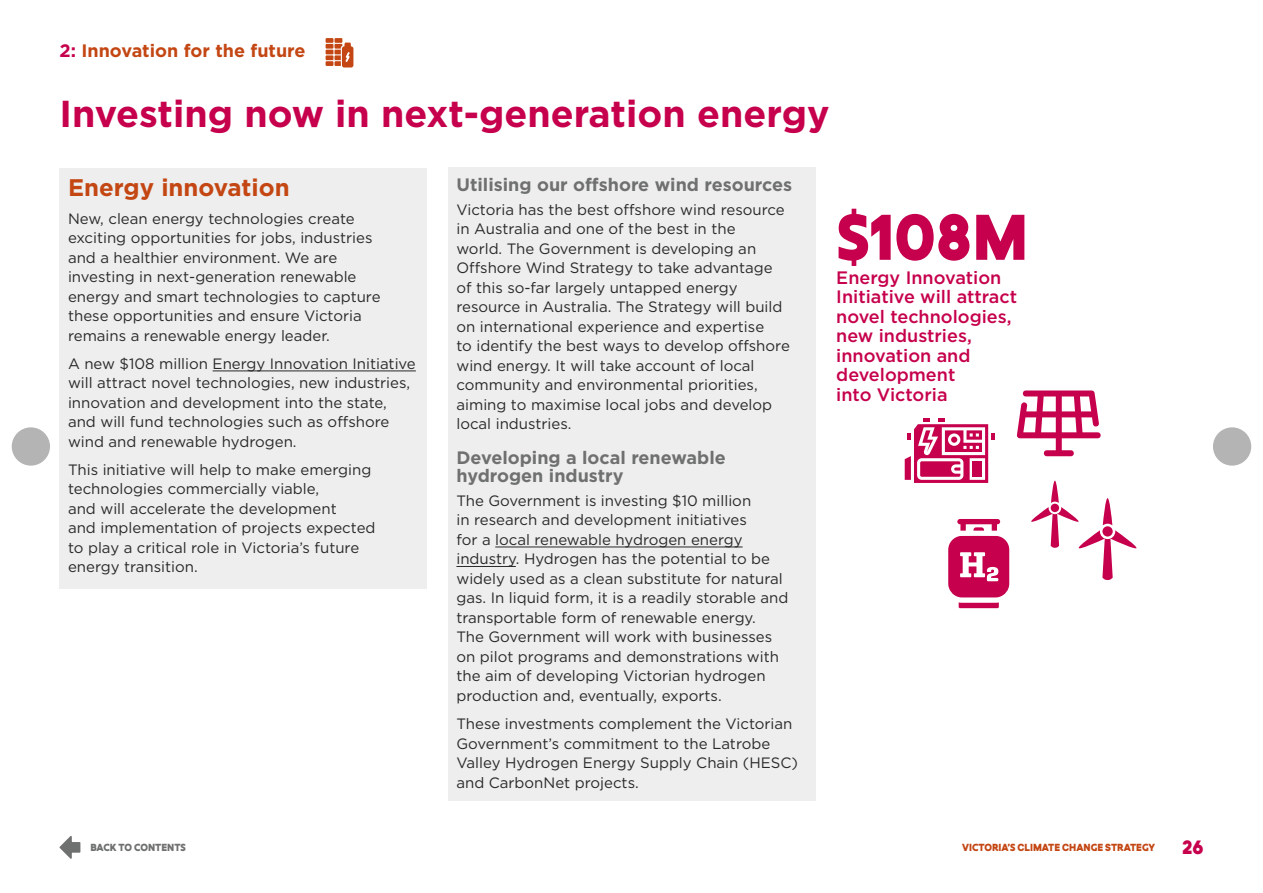
<style>
.page{position:relative;width:1263px;height:893px;background:#fff}
.page>*{position:absolute;margin:0;border:0;box-sizing:border-box;transform-origin:0 0}
.t1{font:75px "Devinyl";color:#c6004c}
.t2{font:700 37.5px "Gotham";color:#c6004c}
.t3{font:700 24px "Gotham";color:#c34613}
.t4{font:500 18px/19.5px "Gotham";color:#c6004c}
.t5{font:700 18px/18px "Gotham";color:#6f7170}
.t6{font:700 18px "Gotham";color:#c34613}
.t7{font:15px/19.5px "Gotham";color:#292929}
.t8{font:12px "Devinyl";color:#c34613}
.t9{font:12px "Devinyl";color:#6f7170}
.s1{color:#c6004c}
.s2{font-size:22.5px;color:#c6004c}
</style>
<div class="page">
<div style="left:60px;top:168px;width:367px;height:420px;background:#eee"></div>
<hr style="left:213px;top:371px;width:203px;height:1px;background:#292929">
<div style="left:448px;top:168px;width:367px;height:633px;background:#eee"></div>
<hr style="left:495px;top:547px;width:248px;height:1px;background:#292929">
<hr style="left:456px;top:566px;width:60px;height:1px;background:#292929">
<svg style="left:905px;top:418px;width:89px;height:65px"></svg>
<svg style="left:1031px;top:481px;width:106px;height:99px"></svg>
<svg style="left:1017px;top:390px;width:84px;height:66px"></svg>
<svg style="left:948px;top:519px;width:61px;height:89px"></svg>
<svg style="left:60px;top:836px;width:20px;height:23px"></svg>
<div style="left:12px;top:427px;width:38px;height:39px;background:#b3b4b3;border-radius:50%"></div>
<div style="left:1213px;top:427px;width:38px;height:39px;background:#b3b4b3;border-radius:50%"></div>
<svg style="left:326px;top:38px;width:27px;height:29px"></svg>
<p class="t6" style="left:60px;top:41px;width:247px"><span class="s1">2:</span> Innovation for the future</p>
<h2 class="t2" style="left:60px;top:92px;width:771px">Investing now in next-generation energy</h2>
<h3 class="t3" style="left:68px;top:174px;width:223px">Energy innovation</h3>
<p class="t7" style="left:68px;top:209px;width:314px">New, clean energy technologies create exciting opportunities for jobs, industries and a healthier environment. We are investing in next-generation renewable energy and smart technologies to capture these opportunities and ensure Victoria remains a renewable energy leader.</p>
<p class="t7" style="left:68px;top:354px;width:349px">A new $108 million Energy Innovation Initiative will attract novel technologies, new industries, innovation and development into the state, and will fund technologies such as offshore wind and renewable hydrogen.</p>
<p class="t7" style="left:68px;top:460px;width:309px">This initiative will help to make emerging technologies commercially viable,<br>and will accelerate the development<br>and implementation of projects expected to play a critical role in Victoria’s future energy transition.</p>
<p class="t5" style="left:456px;top:175px;width:337px">Utilising our offshore wind resources</p>
<p class="t7" style="left:456px;top:199px;width:335px">Victoria has the best offshore wind resource in Australia and one of the best in the<br>world. The Government is developing an Offshore Wind Strategy to take advantage of this so-far largely untapped energy resource in Australia. The Strategy will build on international experience and expertise<br>to identify the best ways to develop offshore wind energy. It will take account of local community and environmental priorities, aiming to maximise local jobs and develop local industries.</p>
<p class="t5" style="left:456px;top:448px;width:271px">Developing a local renewable hydrogen industry</p>
<p class="t7" style="left:456px;top:491px;width:333px">The Government is investing $10 million<br>in research and development initiatives<br>for a local renewable hydrogen energy industry. Hydrogen has the potential to be widely used as a clean substitute for natural gas. In liquid form, it is a readily storable and transportable form of renewable energy.<br>The Government will work with businesses on pilot programs and demonstrations with the aim of developing Victorian hydrogen production and, eventually, exports.</p>
<p class="t7" style="left:456px;top:714px;width:343px">These investments complement the Victorian Government’s commitment to the Latrobe Valley Hydrogen Energy Supply Chain (HESC) and CarbonNet projects.</p>
<h1 class="t1" style="left:836px;top:198px;width:193px">$108M</h1>
<p class="t4" style="left:836px;top:267px;width:182px">Energy Innovation<br>Initiative will attract novel technologies, new industries, innovation and development<br>into Victoria</p>
<p class="t9" style="left:90px;top:841px;width:97px">BACK TO CONTENTS</p>
<p class="t8" style="left:962px;top:841px;width:243px">VICTORIA’S CLIMATE CHANGE STRATEGY <span class="s2">26</span></p>
</div>
